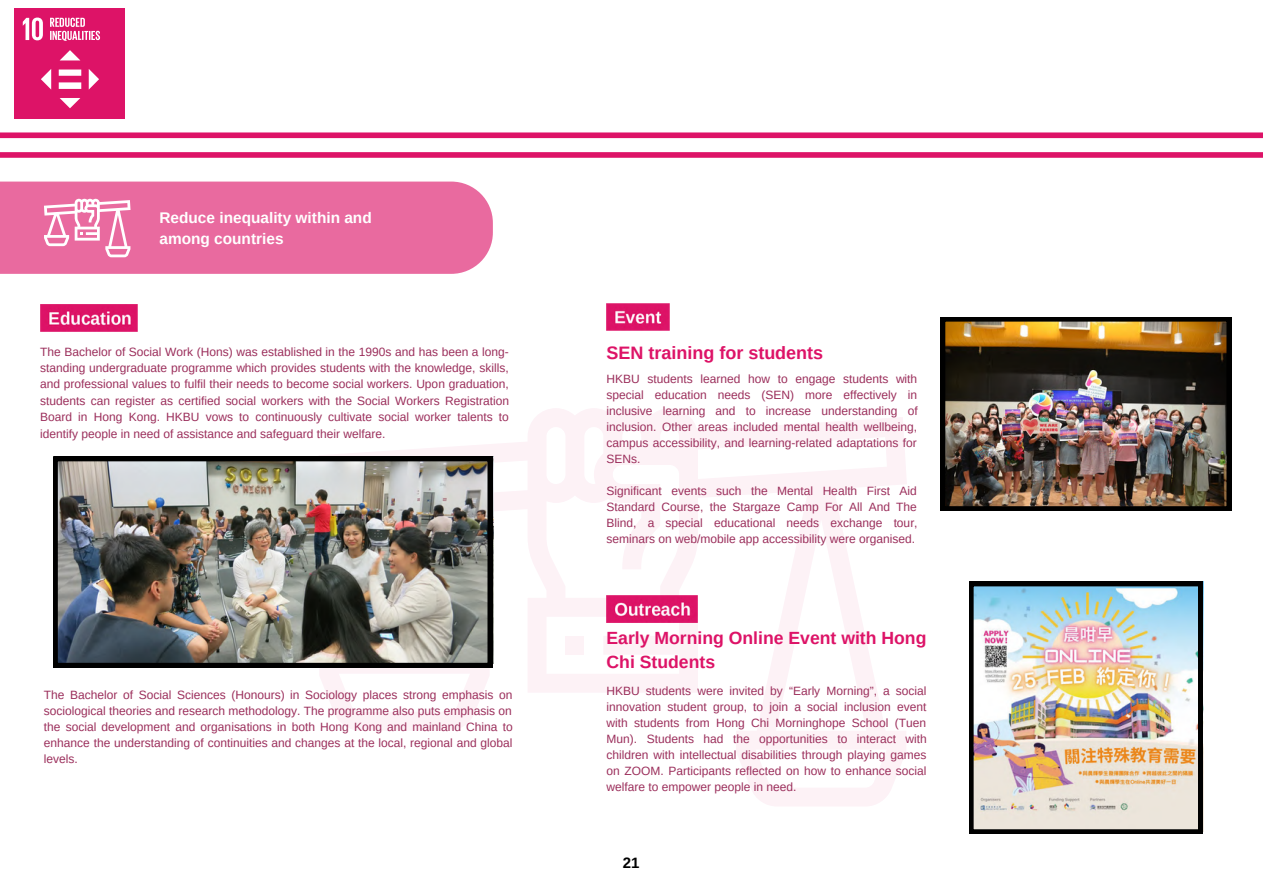
<style>
.page{position:relative;width:1263px;height:894px;background:#fff}
.page>*{position:absolute;margin:0;border:0;box-sizing:border-box;transform-origin:0 0}
.t1{font:700 18px "Arimo";color:#dd1367}
.t2{font:700 17.55px/23.5px "Arimo";color:#dd1367}
.t3{font:700 15.45px/21.1px "Arimo";color:#fff}
.t4{font:700 15px "Arimo";color:#000}
.t5{font:12px/16px "Arimo";color:#9b2e5b;text-align:justify}
</style>
<div class="page">
<div style="left:15px;top:9px;width:110px;height:110px;background:#dd1367"></div>
<svg style="left:23px;top:18px;width:20px;height:22px"></svg>
<svg style="left:50px;top:18px;width:50px;height:23px"></svg>
<svg style="left:41px;top:50px;width:58px;height:58px"></svg>
<div style="left:0;top:181px;width:493px;height:93px;background:#e96a9f"></div>
<div style="left:0;top:132px;width:1263px;height:6px;background:#dd1367"></div>
<div style="left:0;top:152px;width:1263px;height:6px;background:#dd1367"></div>
<svg style="left:319px;top:408px;width:588px;height:398px"></svg>
<div style="left:565px;top:635px;width:19px;height:19px;background:#fdf2f6"></div>
<img style="left:53px;top:456px;width:439px;height:211px">
<img style="left:941px;top:317px;width:290px;height:193px">
<img style="left:969px;top:581px;width:233px;height:252px">
<img style="left:40px;top:304px;width:98px;height:27px">
<svg style="left:44px;top:199px;width:87px;height:58px"></svg>
<img style="left:607px;top:595px;width:91px;height:27px">
<img style="left:607px;top:303px;width:62px;height:27px">
<p class="t3" style="left:159px;top:207px;width:214px">Reduce inequality within and among countries</p>
<p class="t5" style="left:40px;top:343px;width:470px">The Bachelor of Social Work (Hons) was established in the 1990s and has been a long-</p>
<h1 class="t1" style="left:607px;top:342px;width:218px">SEN training for students</h1>
<p class="t5" style="left:40px;top:359px;width:470px">standing undergraduate programme which provides students with the knowledge, skills, and professional values to fulfil their needs to become social workers. Upon graduation, students can register as certified social workers with the Social Workers Registration Board in Hong Kong. HKBU vows to continuously cultivate social worker talents to identify people in need of assistance and safeguard their welfare.</p>
<p class="t5" style="left:607px;top:370px;width:313px">HKBU students learned how to engage students with special education needs (SEN) more effectively in inclusive learning and to increase understanding of inclusion. Other areas included mental health wellbeing, campus accessibility, and learning-related adaptations for SENs.</p>
<p class="t5" style="left:607px;top:482px;width:313px">Significant events such the Mental Health First Aid Standard Course, the Stargaze Camp For All And The Blind, a special educational needs exchange tour, seminars on web/mobile app accessibility were organised.</p>
<h2 class="t2" style="left:607px;top:626px;width:321px">Early Morning Online Event with Hong<br>Chi Students</h2>
<p class="t5" style="left:44px;top:686px;width:470px">The Bachelor of Social Sciences (Honours) in Sociology places strong emphasis on sociological theories and research methodology. The programme also puts emphasis on the social development and organisations in both Hong Kong and mainland China to enhance the understanding of continuities and changes at the local, regional and global levels.</p>
<p class="t5" style="left:607px;top:682px;width:322px">HKBU students were invited by “Early Morning”, a social innovation student group, to join a social inclusion event with students from Hong Chi Morninghope School (Tuen Mun). Students had the opportunities to interact with children with intellectual disabilities through playing games on ZOOM. Participants reflected on how to enhance social welfare to empower people in need.</p>
<p class="t4" style="left:623px;top:854px;width:18px">21</p>
</div>
